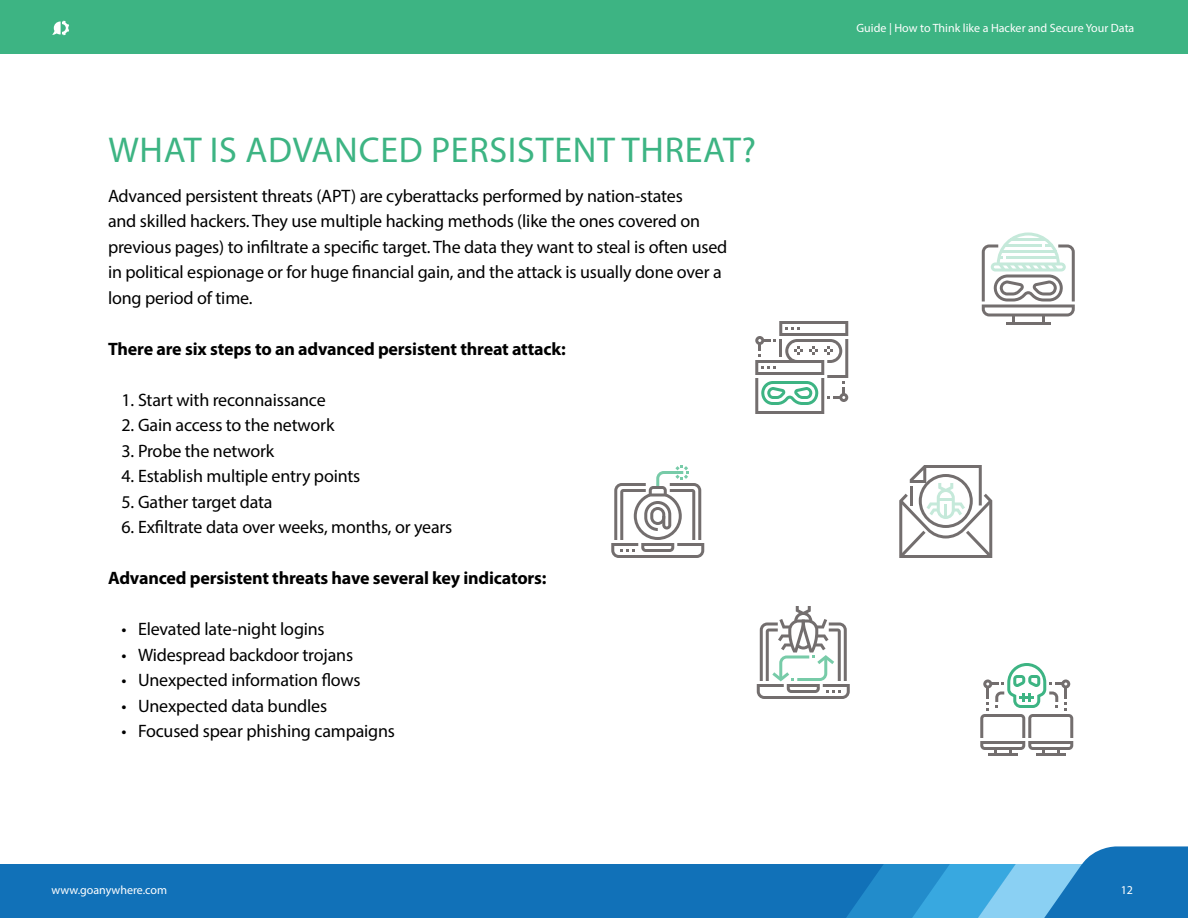
<style>
.page{position:relative;width:1188px;height:918px;background:#fff}
.page>*{position:absolute;margin:0;border:0;box-sizing:border-box;transform-origin:0 0}
.t1{font:36px "Myriad Pro";letter-spacing:.02em;color:#3db483}
.t2{font:18px/25.5px "Myriad Pro";letter-spacing:-.01em;color:#000}
.t3{font:700 18px "Myriad Pro";letter-spacing:-.01em;color:#000}
.t4{font:12px "Myriad Pro";color:#fff}
</style>
<div class="page">
<div style="left:0;top:864px;width:1188px;height:54px;background:#1171b8"></div>
<div style="left:0;top:0;width:1188px;height:54px;background:#3db483"></div>
<svg style="left:846px;top:846px;width:342px;height:72px"></svg>
<svg style="left:52px;top:21px;width:17px;height:14px"></svg>
<svg style="left:755px;top:321px;width:93px;height:93px"></svg>
<svg style="left:899px;top:465px;width:93px;height:93px"></svg>
<svg style="left:611px;top:465px;width:93px;height:93px"></svg>
<svg style="left:1006px;top:324px;width:45px;height:1px"></svg>
<svg style="left:982px;top:232px;width:93px;height:92px"></svg>
<svg style="left:757px;top:606px;width:93px;height:93px"></svg>
<hr style="left:988px;top:753px;width:30px;height:3px;background:#736e6e">
<hr style="left:1036px;top:753px;width:30px;height:3px;background:#736e6e">
<svg style="left:980px;top:663px;width:93px;height:90px"></svg>
<h1 class="t1" style="left:108px;top:127px;width:649px">WHAT IS ADVANCED PERSISTENT THREAT?</h1>
<p class="t2" style="left:108px;top:183px;width:621px">Advanced persistent threats (APT) are cyberattacks performed by nation-states<br>and skilled hackers. They use multiple hacking methods (like the ones covered on previous pages) to infiltrate a specific target. The data they want to steal is often used in political espionage or for huge financial gain, and the attack is usually done over a long period of time.</p>
<p class="t3" style="left:108px;top:339px;width:459px">There are six steps to an advanced persistent threat attack:</p>
<p class="t2" style="left:122px;top:387px;width:206px">1. Start with reconnaissance</p>
<p class="t2" style="left:122px;top:412px;width:214px">2. Gain access to the network</p>
<p class="t2" style="left:122px;top:438px;width:154px">3. Probe the network</p>
<p class="t2" style="left:122px;top:463px;width:240px">4. Establish multiple entry points</p>
<p class="t2" style="left:122px;top:489px;width:153px">5. Gather target data</p>
<p class="t2" style="left:122px;top:514px;width:332px">6. Exfiltrate data over weeks, months, or years</p>
<p class="t3" style="left:108px;top:568px;width:440px">Advanced persistent threats have several key indicators:</p>
<p class="t2" style="left:122px;top:616px;width:205px">• Elevated late-night logins</p>
<p class="t2" style="left:122px;top:642px;width:233px">• Widespread backdoor trojans</p>
<p class="t2" style="left:122px;top:667px;width:241px">• Unexpected information flows</p>
<p class="t2" style="left:122px;top:693px;width:207px">• Unexpected data bundles</p>
<p class="t2" style="left:122px;top:718px;width:275px">• Focused spear phishing campaigns</p>
<p class="t4" style="left:857px;top:20px;width:279px">Guide | How to Think like a Hacker and Secure Your Data</p>
<p class="t4" style="left:51px;top:883px;width:117px">www.goanywhere.com</p>
<p class="t4" style="left:1121px;top:883px;width:14px">12</p>
</div>
